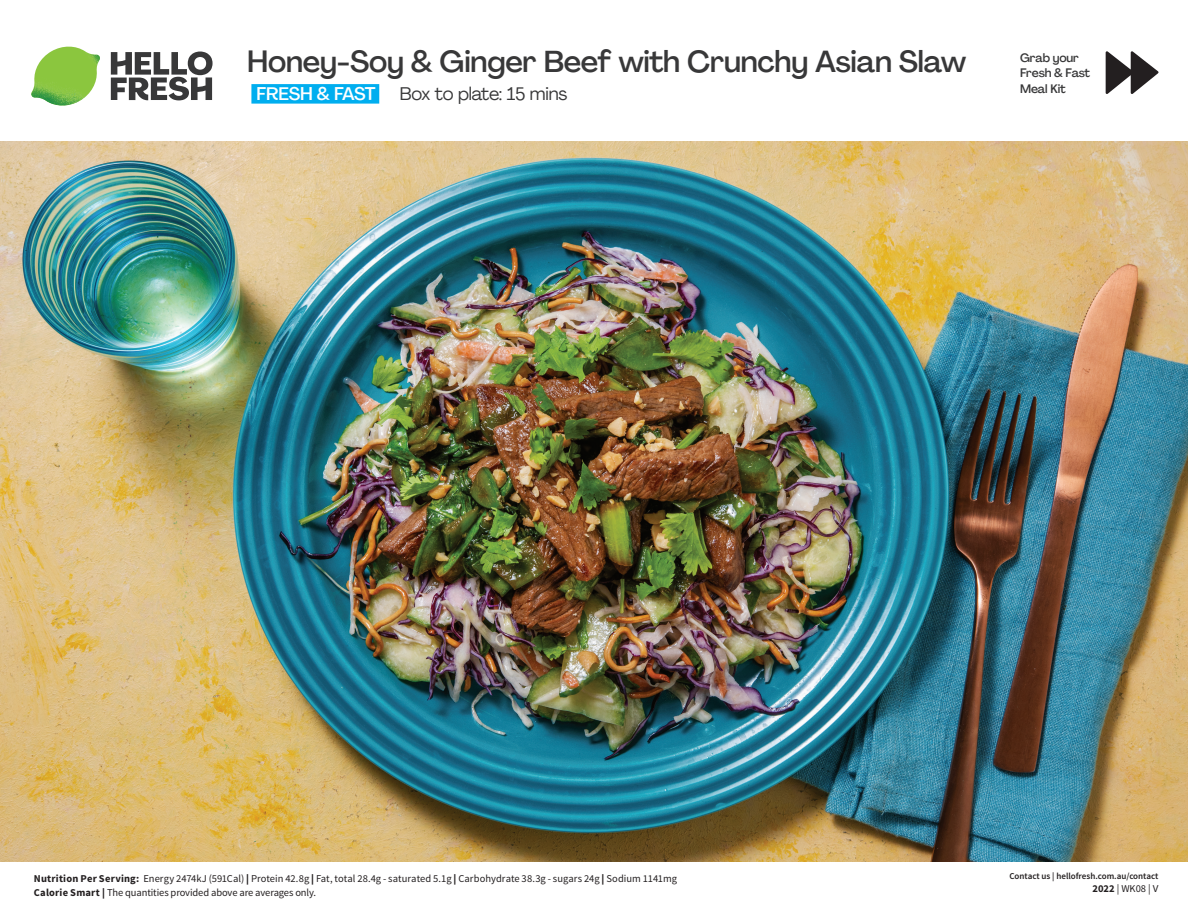
<style>
.page{position:relative;width:1188px;height:918px;background:#fff}
.page>*{position:absolute;margin:0;border:0;box-sizing:border-box;transform-origin:0 0}
.t1{font:500 30px "Agrandir";letter-spacing:-.01em;color:#383839}
.t2{font:18px "Agrandir";letter-spacing:-.01em;color:#383839}
.t3{font:500 18px "Agrandir";letter-spacing:-.01em;color:#fff}
._04_Headers_Front{font:500 12px/15.3px "Agrandir";letter-spacing:-.01em;color:#383839}
.Header_Back{font:10.5px "Source Sans Pro";color:#231f20}
._23_Small_text_Socia{font:10.5px "Source Sans Pro";color:#231f20}
._23_Small_text_Socia-2{font:600 9px "Source Sans Pro";color:#231f20}
.s1{font-weight:700}
.s2{font-weight:900}
.s3{font-family:"Myriad Pro";font-size:10.2px}
</style>
<div class="page">
<svg style="left:1106px;top:51px;width:52px;height:43px"></svg>
<div style="left:251px;top:84px;width:128px;height:20px;background:#00aeef"></div>
<svg style="left:111px;top:52px;width:102px;height:48px"></svg>
<img style="left:31px;top:47px;width:69px;height:59px">
<img style="left:0;top:142px;width:1188px;height:719px">
<p class="t1" style="left:247px;top:43px;width:721px">Honey-Soy &amp; Ginger Beef with Crunchy Asian Slaw</p>
<p class="t3" style="left:257px;top:83px;width:121px">FRESH &amp; FAST</p>
<p class="t2" style="left:400px;top:83px;width:169px">Box to plate: 15 mins</p>
<p class="_04_Headers_Front" style="left:1020px;top:50px;width:72px">Grab your<br>Fresh &amp; Fast<br>Meal Kit</p>
<p class="Header_Back" style="left:34px;top:872px;width:645px"><span class="s1">Nutrition Per Serving:</span> Energy 2474kJ (591Cal) <span class="s2">|</span> Protein 42.8g <span class="s2">|</span> Fat, total 28.4g - saturated 5.1g <span class="s2">|</span> Carbohydrate 38.3g - sugars 24g <span class="s2">|</span> Sodium 1141mg</p>
<p class="Header_Back" style="left:34px;top:886px;width:284px"><span class="s1">Calorie Smart</span> <span class="s2">|</span> The quantities provided above are averages only.</p>
<p class="_23_Small_text_Socia-2" style="left:1009px;top:870px;width:151px">Contact us | hellofresh.com.au/contact</p>
<p class="_23_Small_text_Socia" style="left:1092px;top:882px;width:68px"><span class="s1">2022</span> | WK08 | <span class="s3">V</span></p>
</div>
